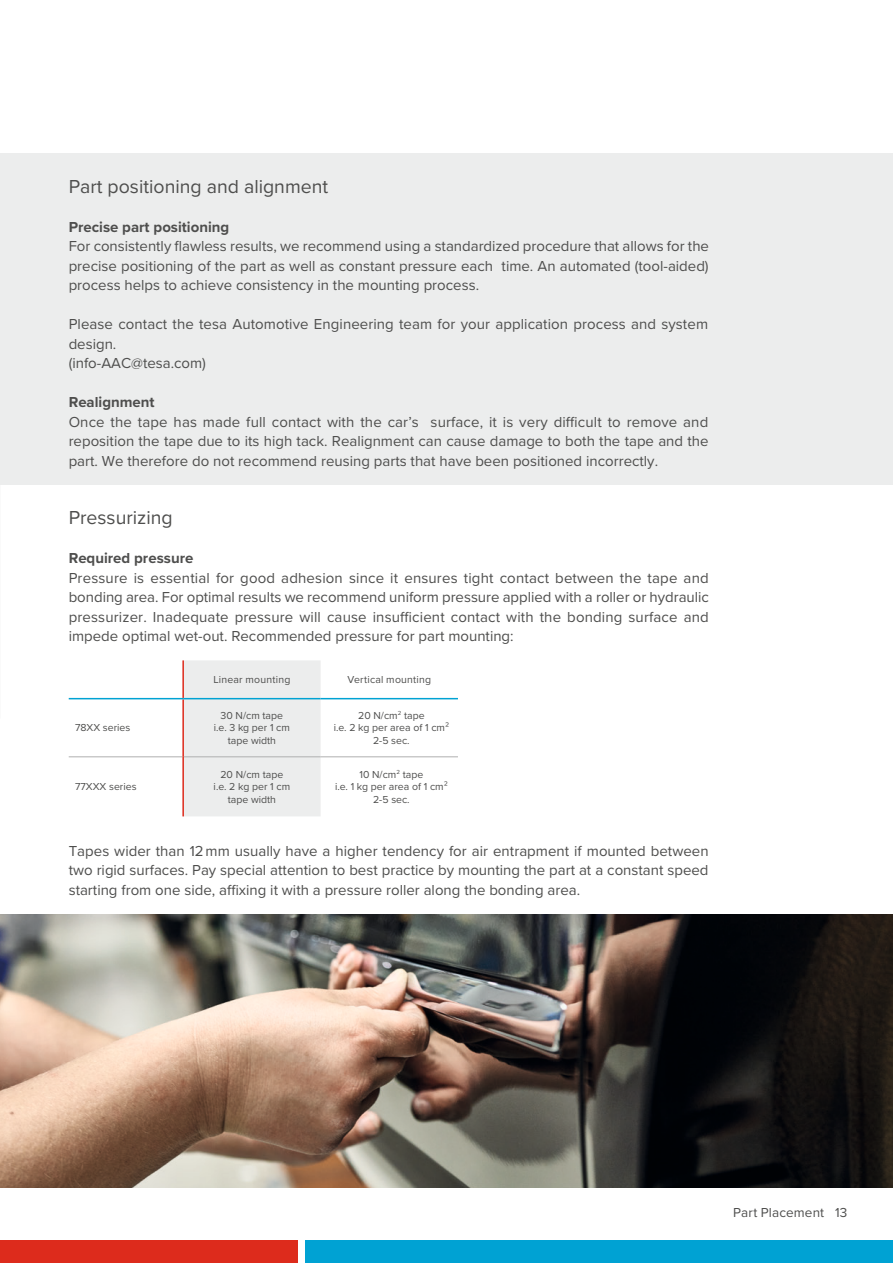
<style>
.page{position:relative;width:893px;height:1263px;background:#fff}
.page>*{position:absolute;margin:0;border:0;box-sizing:border-box;transform-origin:0 0}
.t1{font:19.5px "Proxima Nova";color:#4e4e4d}
.t2{font:15px/19.5px "Proxima Nova";color:#4e4e4d;text-align:justify}
.t3{font:700 15px "Proxima Nova";color:#4e4e4d}
.t4{font:13.5px "Proxima Nova";letter-spacing:.01em;color:#4e4e4d}
.t5{font:10.5px/12.6px "Proxima Nova";color:#4e4e4d;text-align:center}
.t6{font:10.5px "Proxima Nova";letter-spacing:.02em;color:#4e4e4d}
</style>
<div class="page">
<img style="left:0;top:914px;width:893px;height:273px">
<div style="left:0;top:153px;width:893px;height:332px;background:#eceded"></div>
<svg style="left:69px;top:697px;width:389px;height:61px"></svg>
<div style="left:184px;top:660px;width:137px;height:156px;background:#eceded"></div>
<hr style="left:69px;top:756px;width:113px;height:1px;background:#afb0b0">
<hr style="left:184px;top:756px;width:137px;height:1px;background:#afb0b0">
<hr style="left:321px;top:756px;width:137px;height:1px;background:#afb0b0">
<hr style="left:182px;top:660px;width:2px;height:38px;background:#dd2b1c">
<hr style="left:182px;top:699px;width:2px;height:58px;background:#dd2b1c">
<hr style="left:182px;top:757px;width:2px;height:59px;background:#dd2b1c">
<hr style="left:69px;top:698px;width:114px;height:1px;background:#00a2d3">
<hr style="left:183px;top:698px;width:138px;height:1px;background:#00a2d3">
<hr style="left:321px;top:698px;width:137px;height:1px;background:#00a2d3">
<div style="left:0;top:1240px;width:298px;height:23px;background:#dd2b1c"></div>
<div style="left:305px;top:1240px;width:588px;height:23px;background:#00a2d3"></div>
<h1 class="t1" style="left:69px;top:171px;width:261px">Part positioning and alignment</h1>
<p class="t3" style="left:69px;top:215px;width:162px">Precise part positioning</p>
<p class="t2" style="left:69px;top:236px;width:642px">For consistently flawless results, we recommend using a standardized procedure that allows for the precise positioning of the part as well as constant pressure each time. An automated (tool-aided) process helps to achieve consistency in the mounting process.</p>
<p class="t2" style="left:69px;top:314px;width:641px;text-align:left">Please contact the tesa Automotive Engineering team for your application process and system design.<br>(info-AAC@tesa.com)</p>
<p class="t3" style="left:69px;top:391px;width:87px">Realignment</p>
<p class="t2" style="left:69px;top:411px;width:641px">Once the tape has made full contact with the car’s surface, it is very difficult to remove and reposition the tape due to its high tack. Realignment can cause damage to both the tape and the part. We therefore do not recommend reusing parts that have been positioned incorrectly.</p>
<h1 class="t1" style="left:69px;top:503px;width:106px">Pressurizing</h1>
<p class="t3" style="left:69px;top:547px;width:126px">Required pressure</p>
<p class="t2" style="left:69px;top:567px;width:642px">Pressure is essential for good adhesion since it ensures tight contact between the tape and bonding area. For optimal results we recommend uniform pressure applied with a roller or hydraulic pressurizer. Inadequate pressure will cause insufficient contact with the bonding surface and impede optimal wet-out. Recommended pressure for part mounting:</p>
<p class="t5" style="left:75px;top:721px;width:57px">78XX series</p>
<p class="t5" style="left:75px;top:780px;width:63px">77XXX series</p>
<p class="t6" style="left:213px;top:672px;width:79px">Linear mounting</p>
<p class="t6" style="left:347px;top:672px;width:85px">Vertical mounting</p>
<p class="t5" style="left:214px;top:708px;width:78px">30 N/cm tape i.e. 3 kg per 1 cm tape width</p>
<p class="t5" style="left:334px;top:708px;width:117px">20 N/cm<sup>2</sup> tape<br>i.e. 2 kg per area of 1 cm²<br>2-5 sec.</p>
<p class="t5" style="left:214px;top:767px;width:78px">20 N/cm tape i.e. 2 kg per 1 cm tape width</p>
<p class="t5" style="left:335px;top:767px;width:114px">10 N/cm<sup>2</sup> tape<br>i.e. 1 kg per area of 1 cm²<br>2-5 sec.</p>
<p class="t2" style="left:69px;top:840px;width:641px">Tapes wider than 12 mm usually have a higher tendency for air entrapment if mounted between two rigid surfaces. Pay special attention to best practice by mounting the part at a constant speed starting from one side, affixing it with a pressure roller along the bonding area.</p>
<p class="t4" style="left:733px;top:1202px;width:116px">Part Placement 13</p>
</div>
